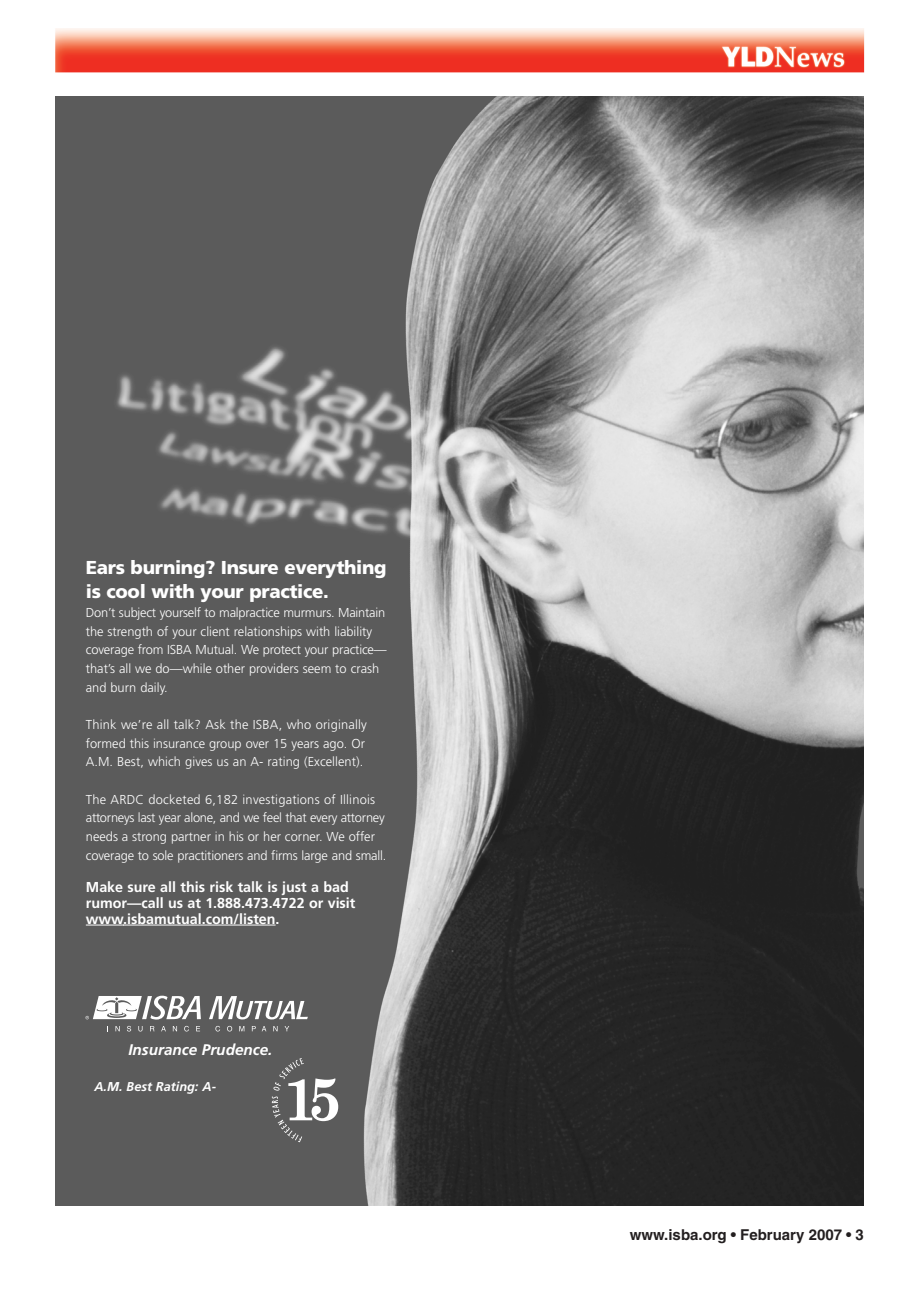
<style>
.page{position:relative;width:918px;height:1296px;background:#fff}
.page>*{position:absolute;margin:0;border:0;box-sizing:border-box;transform-origin:0 0}
.t1{font:900 18.75px/24.5px "Frutiger";letter-spacing:-.02em;color:#fff}
.t2{font:italic 700 15.45px "Frutiger";color:#fff}
.t3{font:700 15px "Helvetica";color:#231f20}
.t4{font:700 14.4px/15.9px "Frutiger";color:#fff}
.t5{font:300 12.9px/18.8px "Frutiger";color:#fff}
.t6{font:italic 700 12.9px "Frutiger";color:#fff}
</style>
<div class="page">
<img style="left:55px;top:28px;width:810px;height:45px">
<img style="left:55px;top:97px;width:809px;height:1108px">
<svg style="left:209px;top:996px;width:99px;height:23px"></svg>
<svg style="left:116px;top:1026px;width:4px;height:5px"></svg>
<svg style="left:127px;top:1026px;width:4px;height:6px"></svg>
<svg style="left:138px;top:1026px;width:5px;height:6px"></svg>
<svg style="left:150px;top:1026px;width:4px;height:5px"></svg>
<svg style="left:161px;top:1026px;width:5px;height:5px"></svg>
<svg style="left:173px;top:1026px;width:4px;height:5px"></svg>
<svg style="left:184px;top:1026px;width:5px;height:6px"></svg>
<svg style="left:196px;top:1026px;width:4px;height:5px"></svg>
<svg style="left:215px;top:1026px;width:5px;height:6px"></svg>
<svg style="left:227px;top:1026px;width:5px;height:6px"></svg>
<svg style="left:239px;top:1026px;width:5px;height:5px"></svg>
<svg style="left:252px;top:1026px;width:4px;height:5px"></svg>
<svg style="left:262px;top:1026px;width:4px;height:5px"></svg>
<svg style="left:273px;top:1026px;width:5px;height:5px"></svg>
<svg style="left:285px;top:1026px;width:4px;height:5px"></svg>
<svg style="left:85px;top:996px;width:116px;height:24px"></svg>
<hr style="left:86px;top:925px;width:38px;height:1px;background:#fff">
<hr style="left:123px;top:925px;width:153px;height:1px;background:#fff">
<svg style="left:272px;top:1058px;width:66px;height:84px;background:#7b7b7b"></svg>
<p class="t1" style="left:86px;top:555px;width:302px">Ears burning? Insure everything is cool with your practice.</p>
<p class="t5" style="left:86px;top:603px;width:302px">Don’t subject yourself to malpractice murmurs. Maintain the strength of your client relationships with liability coverage from ISBA Mutual. We protect your practice— that’s all we do—while other providers seem to crash and burn daily.</p>
<p class="t5" style="left:86px;top:715px;width:283px">Think we’re all talk? Ask the ISBA, who originally formed this insurance group over 15 years ago. Or<br>A.M. Best, which gives us an A- rating (Excellent).</p>
<p class="t5" style="left:86px;top:790px;width:302px">The ARDC docketed 6,182 investigations of Illinois attorneys last year alone, and we feel that every attorney needs a strong partner in his or her corner. We offer coverage to sole practitioners and firms large and small.</p>
<p class="t4" style="left:86px;top:879px;width:271px">Make sure all this risk talk is just a bad rumor—call us at 1.888.473.4722 or visit www.isbamutual.com/listen.</p>
<p class="t2" style="left:128px;top:1041px;width:146px">Insurance Prudence.</p>
<p class="t6" style="left:94px;top:1079px;width:124px">A.M. Best Rating: A-</p>
<p class="t3" style="left:630px;top:1225px;width:223px">www.isba.org • February 2007 •</p>
</div>
